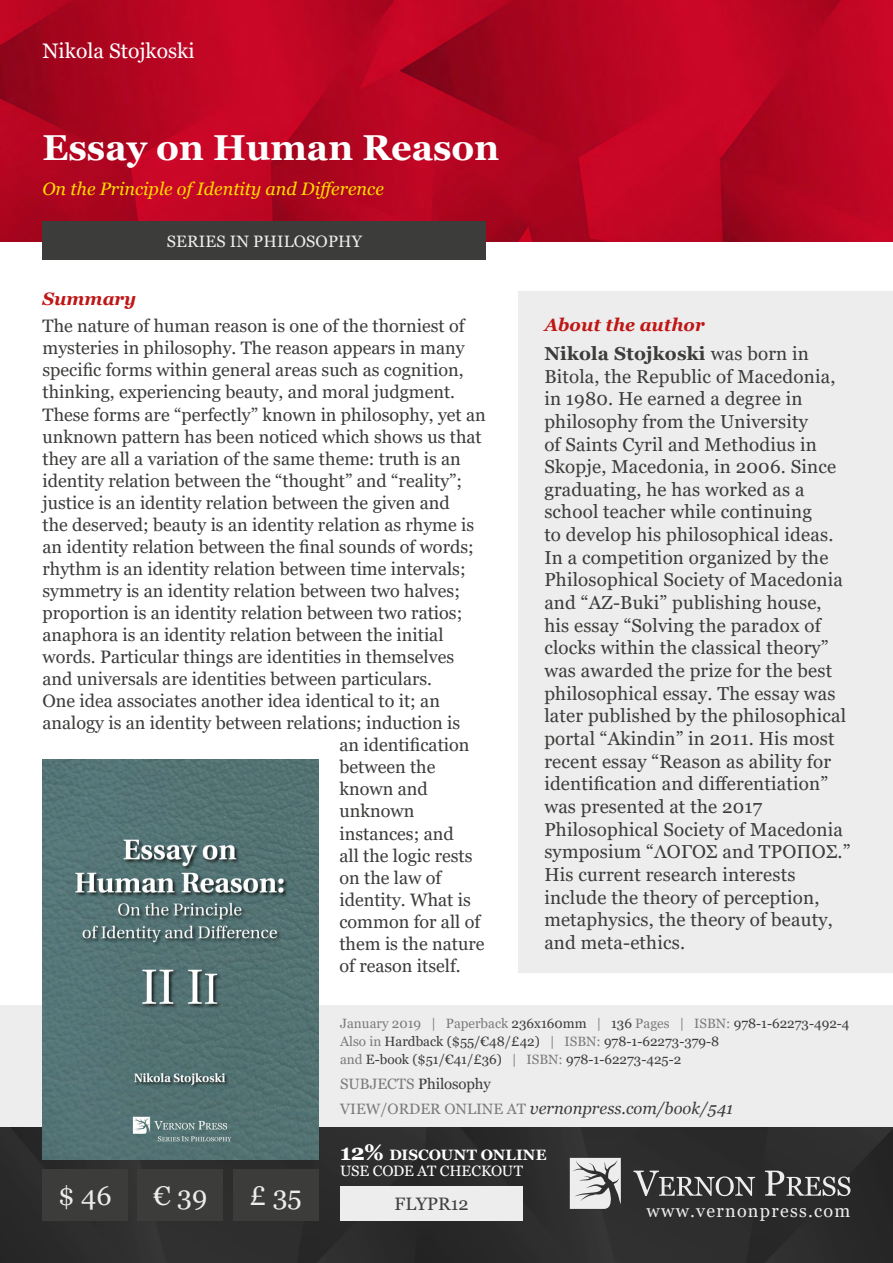
<style>
.page{position:relative;width:893px;height:1263px;background:#fff}
.page>*{position:absolute;margin:0;border:0;box-sizing:border-box;transform-origin:0 0}
.t1{font:700 36px "Georgia";color:#fff}
.t2{font:27px "Georgia";color:#ededed}
.t3{font:21px "Georgia";color:#fff}
.t4{font:18.75px/22.6px "Georgia";letter-spacing:.01em;color:#3c3c3b}
.t5{font:18px "Georgia";color:#3c3c3b}
.t6{font:italic 18px "Georgia";color:#fd0}
.t7{font:italic 700 18px "Georgia";color:#be1716}
.t8{font:18px "Georgia";letter-spacing:.07em;color:#ededed}
.t9{font:18px "Georgia";color:#404040}
.t10{font:italic 16.5px "Georgia";color:#3c3c3b}
.t11{font:16.5px "Georgia";letter-spacing:.01em;color:#ededed}
.t12{font:15px/16.5px "Georgia";letter-spacing:-.015em;color:#fff}
.t13{font:15px "Georgia";letter-spacing:-.01em;color:#3c3c3b}
.t14{font:13.5px/18px "Georgia";color:#3c3c3b}
.s1{font-weight:700}
.s2{color:#7c7b7b}
.s3{font-style:normal;font-size:15px;color:#7c7b7b}
.s4{font-weight:700;font-size:22.5px}
</style>
<div class="page">
<img style="left:0;top:0;width:893px;height:242px">
<div style="left:0;top:1127px;width:893px;height:136px;background:#2d2d2d"></div>
<svg style="left:633px;top:1170px;width:122px;height:26px;background:#5b5b5b"></svg>
<svg style="left:765px;top:1170px;width:85px;height:26px;background:#636363"></svg>
<svg style="left:570px;top:1158px;width:51px;height:51px;background:#c2c2c2"></svg>
<div style="left:43px;top:1169px;width:85px;height:51px;background:#3c3c3b"></div>
<div style="left:138px;top:1169px;width:85px;height:51px;background:#3c3c3b"></div>
<div style="left:233px;top:1169px;width:85px;height:51px;background:#3c3c3b"></div>
<div style="left:340px;top:1186px;width:183px;height:34px;background:#ededed"></div>
<div style="left:518px;top:291px;width:375px;height:682px;background:#ededed"></div>
<div style="left:43px;top:221px;width:443px;height:38px;background:#3c3c3b"></div>
<div style="left:0;top:1005px;width:893px;height:122px;background:#ededed"></div>
<img style="left:43px;top:759px;width:275px;height:400px">
<p class="t3" style="left:43px;top:38px;width:154px">Nikola Stojkoski</p>
<h1 class="t1" style="left:43px;top:124px;width:458px">Essay on Human Reason</h1>
<p class="t6" style="left:43px;top:177px;width:343px">On the Principle of Identity and Difference</p>
<p class="t7" style="left:43px;top:287px;width:95px">Summary</p>
<p class="t11" style="left:167px;top:231px;width:197px">SERIES IN PHILOSOPHY</p>
<p class="t5" style="left:43px;top:315px;width:424px">The nature of human reason is one of the thorniest of</p>
<p class="t5" style="left:43px;top:337px;width:424px">mysteries in philosophy. The reason appears in many</p>
<p class="t5" style="left:43px;top:359px;width:422px">specific forms within general areas such as cognition,</p>
<p class="t5" style="left:43px;top:381px;width:414px">thinking, experiencing beauty, and moral judgment.</p>
<p class="t5" style="left:43px;top:403px;width:445px">These forms are “perfectly” known in philosophy, yet an</p>
<p class="t5" style="left:43px;top:425px;width:441px">unknown pattern has been noticed which shows us that</p>
<p class="t5" style="left:43px;top:447px;width:420px">they are all a variation of the same theme: truth is an</p>
<p class="t5" style="left:43px;top:470px;width:421px">identity relation between the “thought” and “reality”;</p>
<p class="t5" style="left:43px;top:492px;width:409px">justice is an identity relation between the given and</p>
<p class="t5" style="left:43px;top:514px;width:433px">the deserved; beauty is an identity relation as rhyme is</p>
<p class="t5" style="left:43px;top:536px;width:433px">an identity relation between the final sounds of words;</p>
<p class="t5" style="left:43px;top:558px;width:425px">rhythm is an identity relation between time intervals;</p>
<p class="t5" style="left:43px;top:580px;width:419px">symmetry is an identity relation between two halves;</p>
<p class="t5" style="left:43px;top:602px;width:421px">proportion is an identity relation between two ratios;</p>
<p class="t5" style="left:43px;top:624px;width:402px">anaphora is an identity relation between the initial</p>
<p class="t5" style="left:43px;top:646px;width:413px">words. Particular things are identities in themselves</p>
<p class="t5" style="left:43px;top:668px;width:391px">and universals are identities between particulars.</p>
<p class="t5" style="left:43px;top:690px;width:399px">One idea associates another idea identical to it; an</p>
<p class="t5" style="left:43px;top:712px;width:419px">analogy is an identity between relations; induction is</p>
<p class="t5" style="left:339px;top:734px;width:132px">an identification</p>
<p class="t5" style="left:339px;top:756px;width:97px">between the</p>
<p class="t5" style="left:339px;top:778px;width:90px">known and</p>
<p class="t5" style="left:339px;top:800px;width:76px">unknown</p>
<p class="t5" style="left:339px;top:822px;width:116px">instances; and</p>
<p class="t5" style="left:339px;top:844px;width:135px">all the logic rests</p>
<p class="t5" style="left:339px;top:866px;width:103px">on the law of</p>
<p class="t5" style="left:339px;top:888px;width:133px">identity. What is</p>
<p class="t5" style="left:339px;top:911px;width:142px">common for all of</p>
<p class="t5" style="left:339px;top:933px;width:147px">them is the nature</p>
<p class="t5" style="left:339px;top:955px;width:123px">of reason itself.</p>
<p class="t7" style="left:544px;top:314px;width:162px">About the author</p>
<p class="t4" style="left:544px;top:342px;width:308px"><span class="s1">Nikola Stojkoski</span> was born in<br>Bitola, the Republic of Macedonia, in 1980. He earned a degree in philosophy from the University<br>of Saints Cyril and Methodius in<br>Skopje, Macedonia, in 2006. Since graduating, he has worked as a school teacher while continuing<br>to develop his philosophical ideas.<br>In a competition organized by the<br>Philosophical Society of Macedonia and “AZ-Buki” publishing house, his essay “Solving the paradox of clocks within the classical theory” was awarded the prize for the best philosophical essay. The essay was later published by the philosophical portal “Akindin” in 2011. His most recent essay “Reason as ability for identification and differentiation” was presented at the 2017<br>Philosophical Society of Macedonia symposium “ΛOΓΟΣ and ΤΡOΠΟΣ.”<br>His current research interests include the theory of perception, metaphysics, the theory of beauty, and meta-ethics.</p>
<p class="t14" style="left:340px;top:1015px;width:511px"><span class="s2">January 2019 | Paperback</span> 236x160mm <span class="s2">|</span> 136 <span class="s2">Pages | ISBN:</span> 978-1-62273-492-4<br><span class="s2">Also in</span> Hardback ($55/€48/£42) <span class="s2">| ISBN:</span> 978-1-62273-379-8<br><span class="s2">and</span> E-book ($51/€41/£36) <span class="s2">| ISBN:</span> 978-1-62273-425-2</p>
<p class="t13" style="left:340px;top:1074px;width:152px"><span class="s2">SUBJECTS</span> Philosophy</p>
<p class="t10" style="left:340px;top:1098px;width:394px"><span class="s3">VIEW/ORDER ONLINE AT</span> vernonpress.com/book/541</p>
<p class="t12" style="left:340px;top:1146px;width:208px"><span class="s4">12%</span> <span class="s1">DISCOUNT ONLINE<br></span>USE CODE AT CHECKOUT</p>
<h2 class="t2" style="left:58px;top:1179px;width:55px">$ 46</h2>
<h2 class="t2" style="left:153px;top:1179px;width:56px">€ 39</h2>
<h2 class="t2" style="left:249px;top:1179px;width:54px">£ 35</h2>
<p class="t9" style="left:395px;top:1193px;width:76px">FLYPR12</p>
<p class="t8" style="left:647px;top:1199px;width:205px">www.vernonpress.com</p>
</div>
